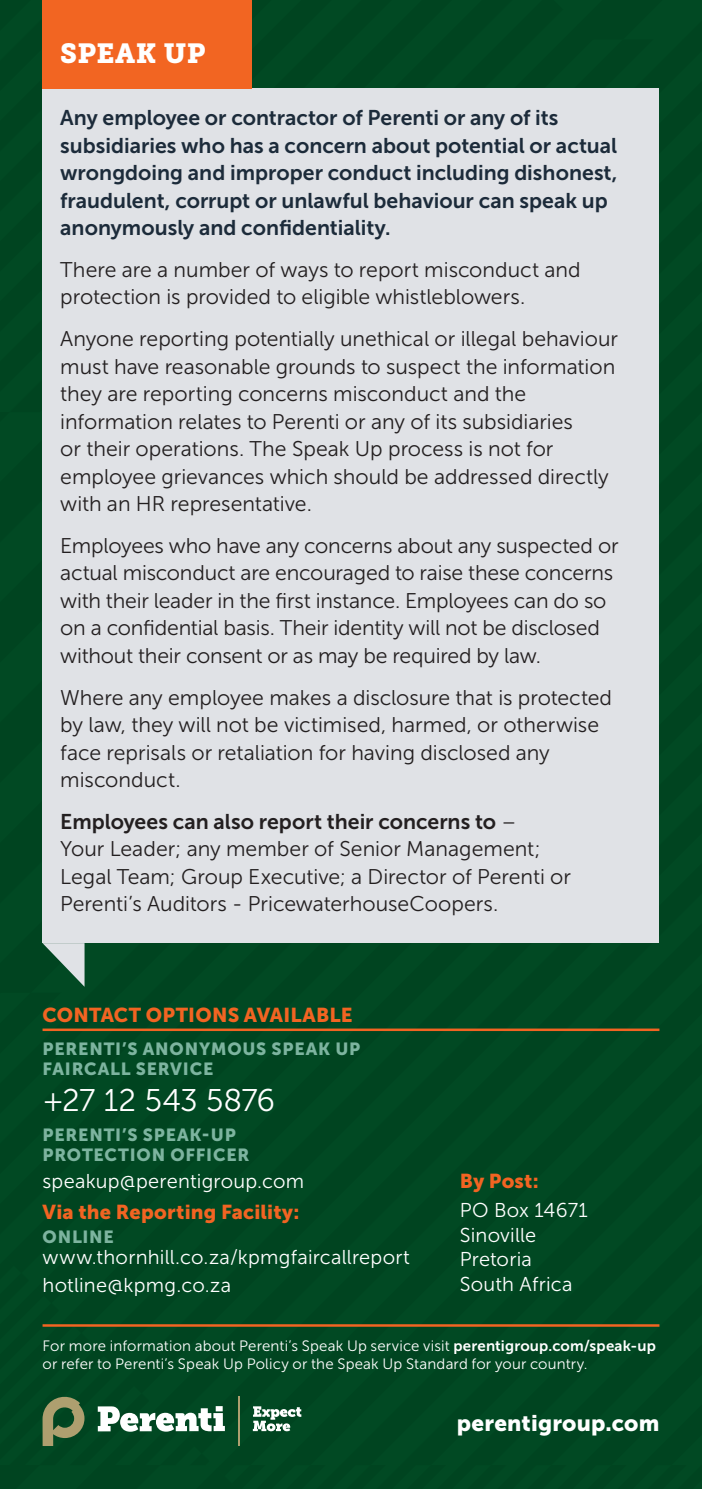
<style>
.page{position:relative;width:702px;height:1489px;background:#fff}
.page>*{position:absolute;margin:0;border:0;box-sizing:border-box;transform-origin:0 0}
.t1{font:31.25px "Museo Sans 300";letter-spacing:-.02em;color:#fff}
.t2{font:27.5px "Museo Slab 900";letter-spacing:.01em;color:#fff}
.t3{font:22.5px "Museo Sans 900";letter-spacing:.01em;color:#fff}
.t4{font:21.25px/27.5px "Museo Sans 300";letter-spacing:-.005em;color:#231f20}
.t5{font:21.25px/27.5px "Museo Sans 700";color:#1c2b3a}
.t6{font:21.25px "Museo Sans 700";color:#231f20}
.t7{font:20px "Museo Sans 300";letter-spacing:.01em;color:#fff}
.t8{font:20px "Museo Sans 900";letter-spacing:.01em;color:#f26422}
.t9{font:17.5px/20px "Museo Sans 900";letter-spacing:.045em;color:#7db49f}
.t10{font:15px/17.5px "Museo Sans 300";letter-spacing:.01em;color:#fff}
.s1{font-family:"Museo Sans 300"}
.s2{font-family:"Museo Sans 700"}
</style>
<div class="page">
<div style="left:0;top:0;width:702px;height:412px;background:#004621"></div>
<div style="left:0;top:412px;width:702px;height:1052px;background:#004721"></div>
<div style="left:0;top:1230px;width:213px;height:234px;background:#004621"></div>
<div style="left:43px;top:89px;width:616px;height:854px;background:#e0e2e6"></div>
<hr style="left:43px;top:1324px;width:616px;height:2px;background:#f26422">
<svg style="left:43px;top:943px;width:41px;height:43px;background:#719585"></svg>
<div style="left:43px;top:0;width:209px;height:89px;background:#f26522"></div>
<svg style="left:43px;top:1396px;width:41px;height:49px;background:#62784d"></svg>
<svg style="left:98px;top:1405px;width:127px;height:26px"></svg>
<svg style="left:253px;top:1406px;width:48px;height:25px"></svg>
<hr style="left:238px;top:1396px;width:1px;height:49px;background:#ae9f6f">
<hr style="left:43px;top:1028px;width:616px;height:2px;background:#f26422">
<div style="left:532px;top:0;width:170px;height:39px;background:#004822"></div>
<div style="left:0;top:1464px;width:702px;height:25px;background:#004722"></div>
<p class="t2" style="left:60px;top:38px;width:147px">SPEAK UP</p>
<p class="t5" style="left:60px;top:104px;width:558px">Any employee or contractor of Perenti or any of its subsidiaries who has a concern about potential or actual wrongdoing and improper conduct including dishonest, fraudulent, corrupt or unlawful behaviour can speak up anonymously and confidentiality.</p>
<p class="t4" style="left:60px;top:256px;width:522px">There are a number of ways to report misconduct and protection is provided to eligible whistleblowers.</p>
<p class="t4" style="left:60px;top:325px;width:559px">Anyone reporting potentially unethical or illegal behaviour must have reasonable grounds to suspect the information they are reporting concerns misconduct and the information relates to Perenti or any of its subsidiaries<br>or their operations. The Speak Up process is not for employee grievances which should be addressed directly with an HR representative.</p>
<p class="t4" style="left:60px;top:532px;width:560px">Employees who have any concerns about any suspected or actual misconduct are encouraged to raise these concerns with their leader in the first instance. Employees can do so on a confidential basis. Their identity will not be disclosed without their consent or as may be required by law.</p>
<p class="t4" style="left:60px;top:683px;width:553px">Where any employee makes a disclosure that is protected by law, they will not be victimised, harmed, or otherwise face reprisals or retaliation for having disclosed any misconduct.</p>
<p class="t6" style="left:60px;top:809px;width:457px">Employees can also report their concerns to <span class="s1">–</span></p>
<p class="t4" style="left:60px;top:835px;width:512px">Your Leader; any member of Senior Management;<br>Legal Team; Group Executive; a Director of Perenti or<br>Perenti’s Auditors - PricewaterhouseCoopers.</p>
<p class="t8" style="left:43px;top:1004px;width:311px">CONTACT OPTIONS AVAILABLE</p>
<p class="t9" style="left:43px;top:1039px;width:319px">PERENTI’S ANONYMOUS SPEAK UP<br>FAIRCALL SERVICE</p>
<p class="t1" style="left:43px;top:1083px;width:234px">+27 12 543 5876</p>
<p class="t9" style="left:43px;top:1124px;width:208px">PERENTI’S SPEAK-UP<br>PROTECTION OFFICER</p>
<p class="t7" style="left:43px;top:1169px;width:263px">speakup@perentigroup.com</p>
<p class="t8" style="left:43px;top:1200px;width:258px">Via the Reporting Facility:</p>
<p class="t9" style="left:43px;top:1226px;width:73px">ONLINE</p>
<p class="t7" style="left:43px;top:1246px;width:369px">www.thornhill.co.za/kpmgfaircallreport</p>
<p class="t7" style="left:43px;top:1274px;width:190px">hotline@kpmg.co.za</p>
<p class="t8" style="left:459px;top:1169px;width:80px">By Post:</p>
<p class="t7" style="left:459px;top:1198px;width:129px">PO Box 14671</p>
<p class="t7" style="left:459px;top:1223px;width:78px">Sinoville</p>
<p class="t7" style="left:459px;top:1248px;width:74px">Pretoria</p>
<p class="t7" style="left:459px;top:1273px;width:114px">South Africa</p>
<p class="t10" style="left:43px;top:1337px;width:615px">For more information about Perenti’s Speak Up service visit <span class="s2">perentigroup.com/speak-up </span>or refer to Perenti’s Speak Up Policy or the Speak Up Standard for your country.</p>
<p class="t3" style="left:457px;top:1409px;width:204px">perentigroup.com</p>
</div>
